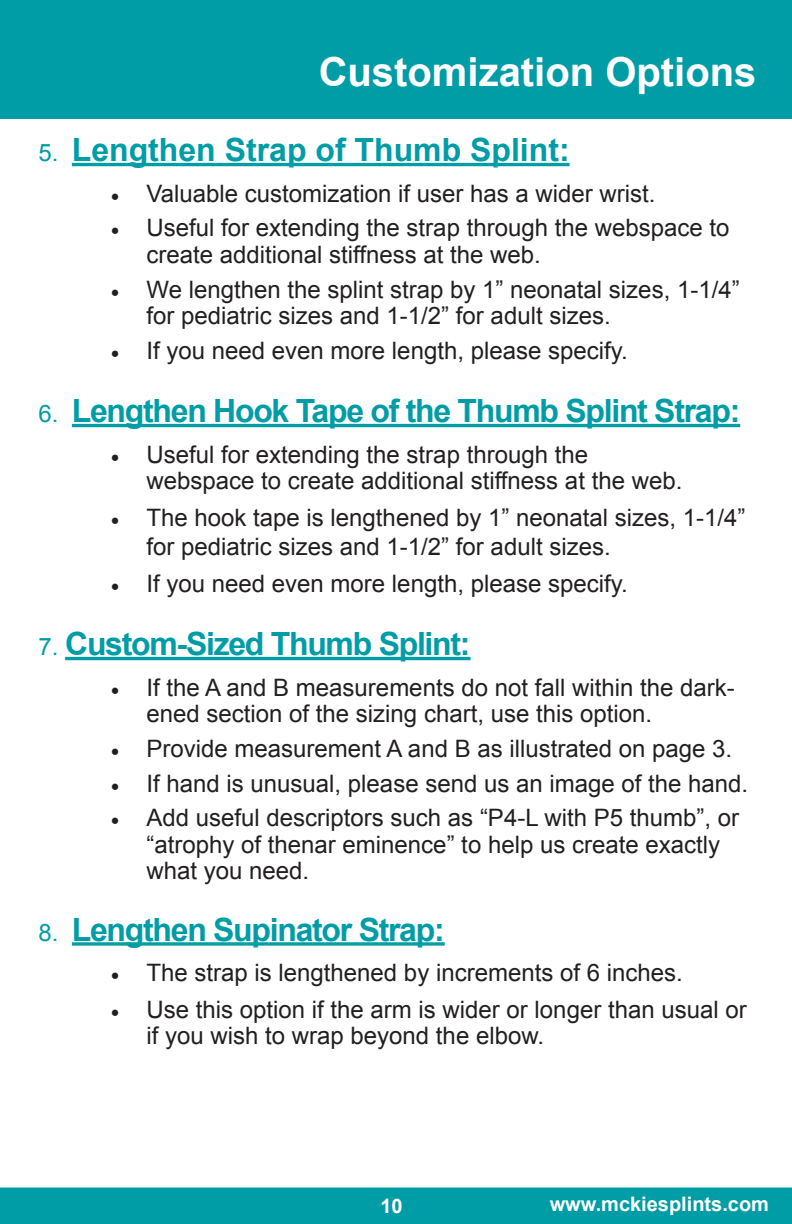
<style>
.page{position:relative;width:792px;height:1224px;background:#fff}
.page>*{position:absolute;margin:0;border:0;box-sizing:border-box;transform-origin:0 0}
.Paragraph_Style1{font:700 40px "Arial";color:#fff}
.Paragraph_Style1-2{font:700 32px "Arial";letter-spacing:-.04em;color:#009da6}
.Paragraph_Style1-3{font:700 32px "Arial";color:#009da6}
.t1{font:24px/26.6px "Arial";color:#231f20}
.Paragraph_Style1-4{font:700 20px "Arial";color:#fff}
.s1{font-weight:400;font-size:24px}
.s2{font-family:"Minion Pro"}
</style>
<div class="page">
<hr style="left:72px;top:163px;width:498px;height:3px;background:#009da6">
<hr style="left:72px;top:424px;width:668px;height:3px;background:#009da6">
<hr style="left:65px;top:657px;width:406px;height:3px;background:#009da6">
<svg style="left:72px;top:942px;width:373px;height:4px"></svg>
<div style="left:0;top:0;width:792px;height:118px;background:#009da6"></div>
<div style="left:0;top:1188px;width:792px;height:36px;background:#009da6"></div>
<p class="Paragraph_Style1" style="left:319px;top:45px;width:439px">Customization Options</p>
<p class="Paragraph_Style1-3" style="left:39px;top:129px;width:533px"><span class="s1">5.</span> Lengthen Strap of Thumb Splint:</p>
<p class="t1" style="left:111px;top:180px;width:547px"><span class="s2">•</span> Valuable customization if user has a wider wrist.</p>
<p class="t1" style="left:147px;top:215px;width:584px;text-indent:-36px"><span class="s2">•</span> Useful for extending the strap through the webspace to create additional stiffness at the web.</p>
<p class="t1" style="left:147px;top:276px;width:595px;text-indent:-36px"><span class="s2">•</span> We lengthen the splint strap by 1” neonatal sizes, 1-1/4” for pediatric sizes and 1-1/2” for adult sizes.</p>
<p class="t1" style="left:111px;top:337px;width:519px"><span class="s2">•</span> If you need even more length, please specify.</p>
<p class="Paragraph_Style1-2" style="left:39px;top:390px;width:703px"><span class="s1">6.</span> Lengthen Hook Tape of the Thumb Splint Strap:</p>
<p class="t1" style="left:147px;top:441px;width:537px;text-indent:-36px"><span class="s2">•</span> Useful for extending the strap through the webspace to create additional stiffness at the web.</p>
<p class="t1" style="left:147px;top:504px;width:600px;line-height:28.8px;text-indent:-36px"><span class="s2">•</span> The hook tape is lengthened by 1” neonatal sizes, 1-1/4” for pediatric sizes and 1-1/2” for adult sizes.</p>
<p class="t1" style="left:111px;top:570px;width:519px"><span class="s2">•</span> If you need even more length, please specify.</p>
<p class="Paragraph_Style1-2" style="left:39px;top:623px;width:434px"><span class="s1">7.</span> Custom-Sized Thumb Splint:</p>
<p class="t1" style="left:147px;top:674px;width:590px;text-indent:-36px"><span class="s2">•</span> If the A and B measurements do not fall within the dark&shy;ened section of the sizing chart, use this option.</p>
<p class="t1" style="left:111px;top:735px;width:623px"><span class="s2">•</span> Provide measurement A and B as illustrated on page 3.</p>
<p class="t1" style="left:111px;top:770px;width:639px"><span class="s2">•</span> If hand is unusual, please send us an image of the hand.</p>
<p class="t1" style="left:147px;top:805px;width:594px;text-indent:-36px"><span class="s2">•</span> Add useful descriptors such as “P4-L with P5 thumb”, or “atrophy of thenar eminence” to help us create exactly what you need.</p>
<p class="Paragraph_Style1-2" style="left:39px;top:908px;width:408px"><span class="s1">8.</span> Lengthen Supinator Strap:</p>
<p class="t1" style="left:111px;top:960px;width:574px"><span class="s2">•</span> The strap is lengthened by increments of 6 inches.</p>
<p class="t1" style="left:147px;top:996px;width:602px;text-indent:-36px"><span class="s2">•</span> Use this option if the arm is wider or longer than usual or if you wish to wrap beyond the elbow.</p>
<p class="Paragraph_Style1-4" style="left:380px;top:1192px;width:24px">10</p>
<p class="Paragraph_Style1-4" style="left:550px;top:1191px;width:221px">www.mckiesplints.com</p>
</div>
